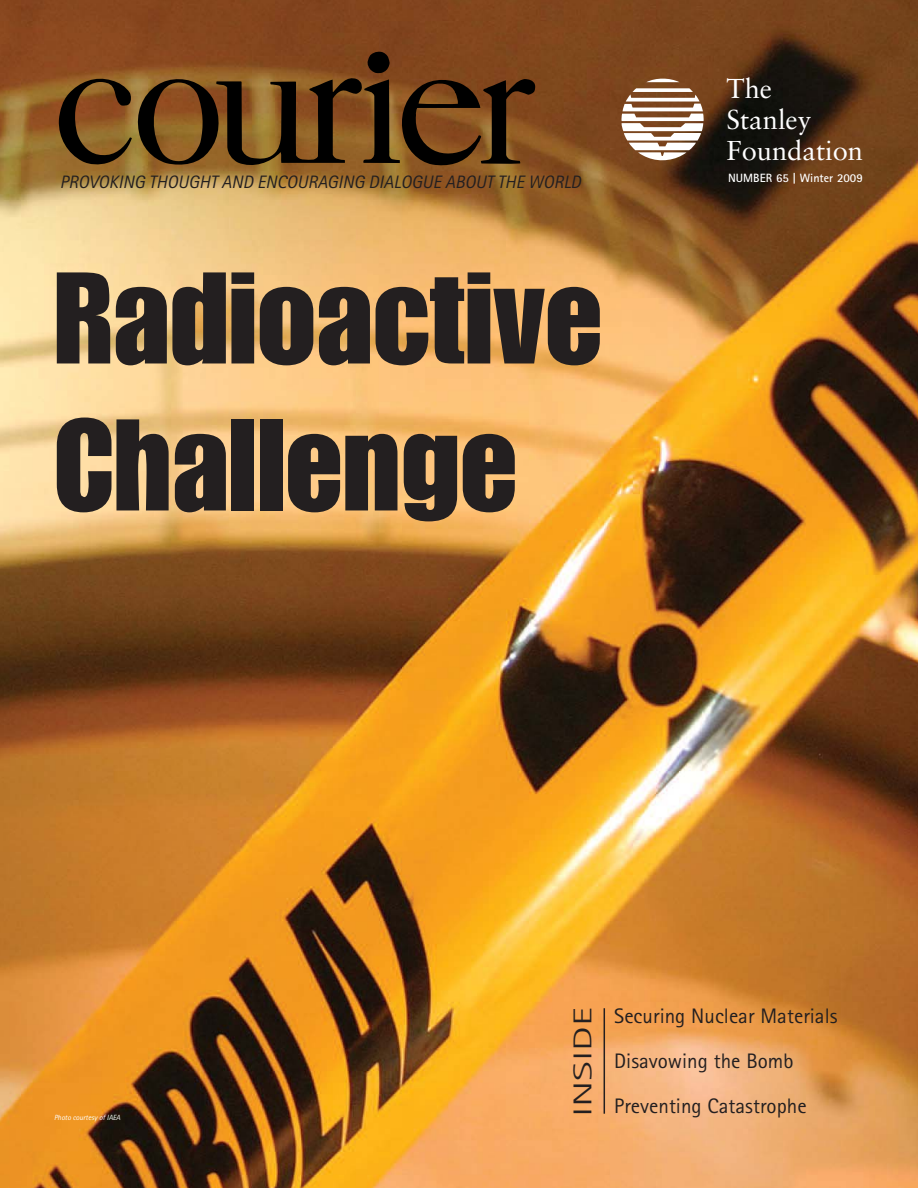
<style>
.page{position:relative;width:918px;height:1188px;background:#fff}
.page>*{position:absolute;margin:0;border:0;box-sizing:border-box;transform-origin:0 0}
.t1{font:127.5px/147px "GENUINE";color:#231f20}
.t2{font:27.3px/31.2px "Sabon LT";color:#fff}
.t3{font:300 25.8px "Rotis Sans Serif";color:#231f20;scale:1.67 1}
.t4{font:21px/45px "Rotis Sans Serif";color:#231f20}
.t5{font:italic 18px "Rotis Sans Serif";color:#231f20}
.t6{font:700 12px "Rotis Sans Serif";color:#fff}
.t7{font:italic 7.5px "Rotis Sans Serif";color:#fff}
</style>
<div class="page">
<img style="left:0;top:0;width:918px;height:1188px">
<svg style="left:646px;top:77px;width:33px;height:5px"></svg>
<svg style="left:622px;top:88px;width:82px;height:75px"></svg>
<svg style="left:59px;top:52px;width:476px;height:113px;background:#69411b"></svg>
<hr style="left:604px;top:1008px;width:1px;height:106px;background:#231f20">
<p class="t5" style="left:60px;top:175px;width:523px">PROVOKING THOUGHT AND ENCOURAGING DIALOGUE ABOUT THE WORLD</p>
<h1 class="t1" style="left:54px;top:250px;width:549px">Radioactive<br>Challenge</h1>
<h2 class="t2" style="left:726px;top:74px;width:138px">The<br>Stanley<br>Foundation</h2>
<p class="t6" style="left:728px;top:174px;width:136px">NUMBER 65 | Winter 2009</p>
<p class="t7" style="left:54px;top:1115px;width:68px">Photo courtesy of IAEA</p>
<p class="t3" style="left:574px;top:1117px;width:68px;rotate:-90deg">INSIDE</p>
<p class="t4" style="left:614px;top:995px;width:225px">Securing Nuclear Materials<br>Disavowing the Bomb<br>Preventing Catastrophe</p>
</div>
